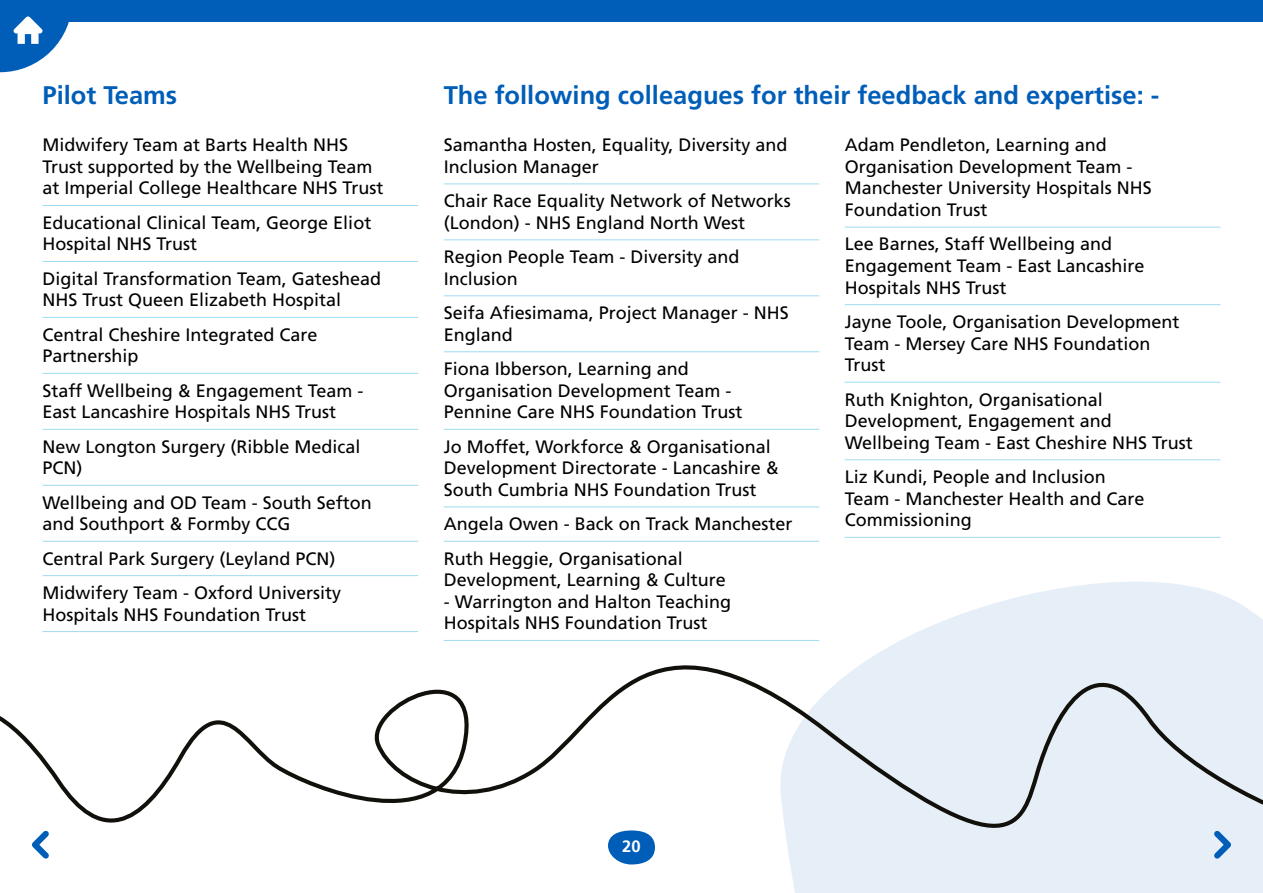
<style>
.page{position:relative;width:1263px;height:893px;background:#fff}
.page>*{position:absolute;margin:0;border:0;box-sizing:border-box;transform-origin:0 0}
.Case_Study_Header_3{font:700 25.5px "Frutiger LT Std";color:#005eb8}
.Body_12pt_-_Black{font:18px/21.6px "Frutiger LT Std";color:#000}
.t1{font:700 16.5px "Frutiger LT Std";color:#fff}
</style>
<div class="page">
<svg style="left:762px;top:536px;width:501px;height:357px"></svg>
<hr style="left:43px;top:205px;width:375px;height:1px;background:#a0dbf3">
<hr style="left:43px;top:261px;width:375px;height:1px;background:#a0dbf3">
<hr style="left:43px;top:317px;width:375px;height:1px;background:#a0dbf3">
<hr style="left:43px;top:373px;width:375px;height:1px;background:#a0dbf3">
<hr style="left:43px;top:429px;width:375px;height:1px;background:#a0dbf3">
<hr style="left:43px;top:485px;width:375px;height:1px;background:#a0dbf3">
<hr style="left:43px;top:541px;width:375px;height:1px;background:#a0dbf3">
<hr style="left:43px;top:575px;width:375px;height:1px;background:#a0dbf3">
<hr style="left:43px;top:631px;width:375px;height:1px;background:#a0dbf3">
<hr style="left:444px;top:184px;width:375px;height:1px;background:#a0dbf3">
<hr style="left:444px;top:239px;width:375px;height:1px;background:#a0dbf3">
<hr style="left:444px;top:295px;width:375px;height:1px;background:#a0dbf3">
<hr style="left:444px;top:351px;width:375px;height:1px;background:#a0dbf3">
<hr style="left:444px;top:429px;width:375px;height:1px;background:#a0dbf3">
<hr style="left:444px;top:506px;width:375px;height:1px;background:#a0dbf3">
<hr style="left:444px;top:541px;width:375px;height:1px;background:#a0dbf3">
<hr style="left:444px;top:640px;width:375px;height:1px;background:#a0dbf3">
<hr style="left:845px;top:227px;width:375px;height:1px;background:#a0dbf3">
<hr style="left:845px;top:304px;width:375px;height:1px;background:#a0dbf3">
<hr style="left:845px;top:382px;width:375px;height:1px;background:#a0dbf3">
<hr style="left:845px;top:459px;width:375px;height:1px;background:#a0dbf3">
<hr style="left:845px;top:537px;width:375px;height:1px;background:#a0dbf3">
<svg style="left:0;top:645px;width:1263px;height:233px"></svg>
<svg style="left:608px;top:830px;width:47px;height:34px"></svg>
<svg style="left:26px;top:825px;width:28px;height:39px"></svg>
<svg style="left:1208px;top:825px;width:29px;height:39px"></svg>
<div style="left:0;top:0;width:1263px;height:21px;background:#005eb8"></div>
<svg style="left:0;top:16px;width:72px;height:56px"></svg>
<p class="Case_Study_Header_3" style="left:43px;top:80px;width:136px">Pilot Teams</p>
<p class="Body_12pt_-_Black" style="left:43px;top:134px;width:342px">Midwifery Team at Barts Health NHS<br>Trust supported by the Wellbeing Team at Imperial College Healthcare NHS Trust</p>
<p class="Body_12pt_-_Black" style="left:43px;top:212px;width:330px">Educational Clinical Team, George Eliot<br>Hospital NHS Trust</p>
<p class="Body_12pt_-_Black" style="left:43px;top:268px;width:340px">Digital Transformation Team, Gateshead<br>NHS Trust Queen Elizabeth Hospital</p>
<p class="Body_12pt_-_Black" style="left:43px;top:324px;width:277px">Central Cheshire Integrated Care<br>Partnership</p>
<p class="Body_12pt_-_Black" style="left:43px;top:380px;width:322px">Staff Wellbeing &amp; Engagement Team -<br>East Lancashire Hospitals NHS Trust</p>
<p class="Body_12pt_-_Black" style="left:43px;top:436px;width:320px">New Longton Surgery (Ribble Medical<br>PCN)</p>
<p class="Body_12pt_-_Black" style="left:43px;top:492px;width:331px">Wellbeing and OD Team - South Sefton and Southport &amp; Formby CCG</p>
<p class="Body_12pt_-_Black" style="left:43px;top:548px;width:295px">Central Park Surgery (Leyland PCN)</p>
<p class="Body_12pt_-_Black" style="left:43px;top:582px;width:300px">Midwifery Team - Oxford University<br>Hospitals NHS Foundation Trust</p>
<p class="Case_Study_Header_3" style="left:444px;top:80px;width:715px">The following colleagues for their feedback and expertise: -</p>
<p class="Body_12pt_-_Black" style="left:444px;top:134px;width:345px">Samantha Hosten, Equality, Diversity and<br>Inclusion Manager</p>
<p class="Body_12pt_-_Black" style="left:444px;top:190px;width:349px">Chair Race Equality Network of Networks (London) - NHS England North West</p>
<p class="Body_12pt_-_Black" style="left:444px;top:246px;width:297px">Region People Team - Diversity and<br>Inclusion</p>
<p class="Body_12pt_-_Black" style="left:444px;top:302px;width:347px">Seifa Afiesimama, Project Manager - NHS<br>England</p>
<p class="Body_12pt_-_Black" style="left:444px;top:358px;width:300px">Fiona Ibberson, Learning and<br>Organisation Development Team -<br>Pennine Care NHS Foundation Trust</p>
<p class="Body_12pt_-_Black" style="left:444px;top:436px;width:337px">Jo Moffet, Workforce &amp; Organisational<br>Development Directorate - Lancashire &amp;<br>South Cumbria NHS Foundation Trust</p>
<p class="Body_12pt_-_Black" style="left:444px;top:513px;width:350px">Angela Owen - Back on Track Manchester</p>
<p class="Body_12pt_-_Black" style="left:444px;top:548px;width:284px">Ruth Heggie, Organisational<br>Development, Learning &amp; Culture</p>
<p class="Body_12pt_-_Black" style="left:444px;top:591px;width:289px">- Warrington and Halton Teaching<br>Hospitals NHS Foundation Trust</p>
<p class="Body_12pt_-_Black" style="left:845px;top:134px;width:309px">Adam Pendleton, Learning and<br>Organisation Development Team -<br>Manchester University Hospitals NHS<br>Foundation Trust</p>
<p class="Body_12pt_-_Black" style="left:845px;top:233px;width:301px">Lee Barnes, Staff Wellbeing and<br>Engagement Team - East Lancashire<br>Hospitals NHS Trust</p>
<p class="Body_12pt_-_Black" style="left:845px;top:311px;width:336px">Jayne Toole, Organisation Development<br>Team - Mersey Care NHS Foundation<br>Trust</p>
<p class="Body_12pt_-_Black" style="left:845px;top:389px;width:349px">Ruth Knighton, Organisational<br>Development, Engagement and<br>Wellbeing Team - East Cheshire NHS Trust</p>
<p class="Body_12pt_-_Black" style="left:845px;top:466px;width:301px">Liz Kundi, People and Inclusion<br>Team - Manchester Health and Care<br>Commissioning</p>
<p class="t1" style="left:622px;top:837px;width:20px">20</p>
</div>
